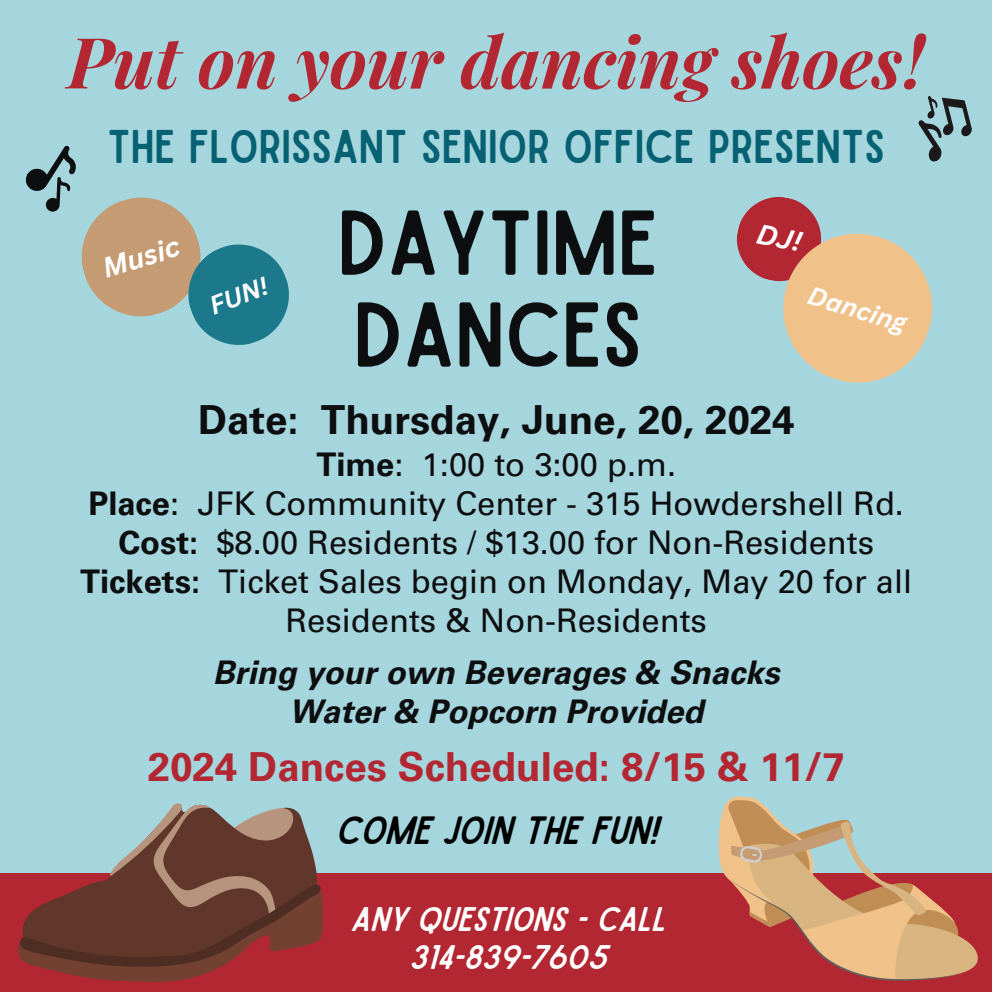
<style>
.page{position:relative;width:992px;height:992px;background:#a5d5dd}
.page>*{position:absolute;margin:0;border:0;box-sizing:border-box;transform-origin:0 0}
.t1{font:87.75px/92px "Sailors";color:#0d0e10}
.t2{font:italic 700 70.5px "Playfair Display";color:#b22732}
.t3{font:45.25px "Sailors";color:#066172}
.t4{font:700 40.25px "Univers LT Pro 65";color:#b22732}
.t5{font:700 40.25px "Univers LT Pro 65";color:#0d0e10}
.t6{font:37.75px "Sailors";color:#000}
.t7{font:32.75px/39.2px "Univers LT Pro 55 Roman";color:#0d0e10;text-align:center}
.t8{font:italic 700 32.75px/39.2px "Univers LT Pro 65";color:#0d0e10;text-align:center}
.t9{font:32.75px/37.5px "Sailors";color:#fff;text-align:center}
.t10{font:italic 700 27.5px "Canva Sans";color:#fff}
.t11{font:italic 700 25px "Canva Sans";color:#fff}
.s1{font-family:"Univers LT Pro 65";font-weight:700}
</style>
<div class="page">
<div style="left:0;top:874px;width:992px;height:118px;background:#b22732"></div>
<svg style="left:715px;top:796px;width:267px;height:185px"></svg>
<svg style="left:18px;top:803px;width:305px;height:179px"></svg>
<svg style="left:918px;top:96px;width:54px;height:66px"></svg>
<svg style="left:25px;top:146px;width:264px;height:199px"></svg>
<svg style="left:736px;top:197px;width:196px;height:186px"></svg>
<h2 class="t2" style="left:68px;top:12px;width:858px">Put on your dancing shoes!</h2>
<h6 class="t3" style="left:107px;top:130px;width:779px">THE FLORISSANT SENIOR OFFICE PRESENTS</h6>
<p class="t10" style="left:97px;top:250px;width:81px;rotate:-17deg">Music</p>
<p class="t1" style="left:338px;top:201px;width:322px">DAYTIME<br>DANCES</p>
<p class="t11" style="left:204px;top:290px;width:62px;rotate:-21deg">FUN!</p>
<p class="t11" style="left:814px;top:277px;width:103px;rotate:17deg">Dancing</p>
<p class="t5" style="left:198px;top:405px;width:598px">Date: Thursday, June, 20, 2024</p>
<h3 class="t7" style="left:316px;top:449px;width:361px"><span class="s1">Time</span>: 1:00 to 3:00 p.m.</h3>
<p class="t7" style="left:88px;top:488px;width:817px"><span class="s1">Place</span>: JFK Community Center - 315 Howdershell Rd.</p>
<p class="t7" style="left:118px;top:527px;width:757px"><span class="s1">Cost:</span> $8.00 Residents / $13.00 for Non-Residents</p>
<p class="t7" style="left:80px;top:566px;width:833px"><span class="s1">Tickets:</span> Ticket Sales begin on Monday, May 20 for all<br>Residents &amp; Non-Residents</p>
<h1 class="t8" style="left:213px;top:657px;width:568px">Bring your own Beverages &amp; Snacks<br>Water &amp; Popcorn Provided</h1>
<p class="t4" style="left:148px;top:751px;width:698px">2024 Dances Scheduled: 8/15 &amp; 11/7</p>
<p class="t6" style="left:335px;top:816px;width:324px">COME JOIN THE FUN!</p>
<h4 class="t9" style="left:350px;top:902px;width:316px">ANY QUESTIONS - CALL<br>314-839-7605</h4>
</div>
